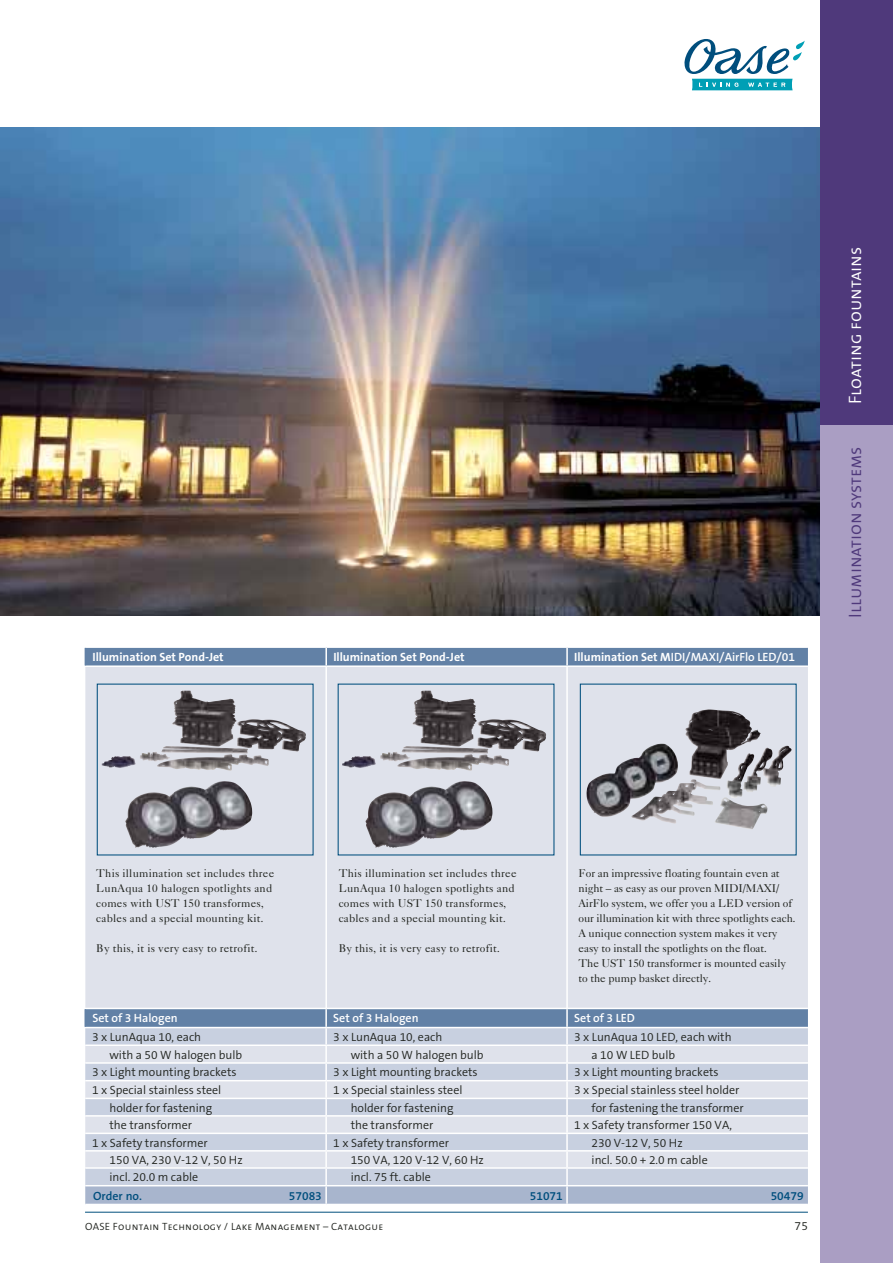
<style>
.page{position:relative;width:893px;height:1263px;background:#fff}
.page>*{position:absolute;margin:0;border:0;box-sizing:border-box;transform-origin:0 0}
.t1{font:18px "The Sans Semi Light Caps";color:#4f397b}
.t2{font:18px "The Sans Semi Light Caps";color:#fff}
.t3{font:300 12px "The Sans B Plus W4";color:#20231e}
.t4{font:600 12px "The Sans B Plus W6";color:#fff}
.t5{font:700 12px "The Sans B Plus W7";color:#fff}
.t6{font:600 12px "The Sans B Plus W6";color:#004e7d}
.t7{font:11.25px/15px "Caslon Five Forty";letter-spacing:.02em;color:#20231e}
.t8{font:11.25px/15px "Caslon Five Forty";letter-spacing:-.005em;color:#20231e}
.t9{font:10.5px "The Sans Semi Light Caps";letter-spacing:.025em;color:#20231e}
.s1{font-family:"The Sans B Plus W7";font-weight:700}
</style>
<div class="page">
<img style="left:0;top:128px;width:821px;height:487px">
<hr style="left:85px;top:1212px;width:723px;height:1px;background:#004e7d">
<svg style="left:685px;top:39px;width:120px;height:35px"></svg>
<div style="left:692px;top:79px;width:101px;height:11px;background:#009fb5"></div>
<svg style="left:699px;top:83px;width:39px;height:4px"></svg>
<svg style="left:748px;top:83px;width:37px;height:4px"></svg>
<div style="left:821px;top:0;width:72px;height:425px;background:#4f397b"></div>
<div style="left:821px;top:425px;width:72px;height:838px;background:#aa9ec3"></div>
<svg style="left:85px;top:667px;width:723px;height:341px;background:#ced1da"></svg>
<svg style="left:85px;top:647px;width:723px;height:19px;background:#6e8aac"></svg>
<hr style="left:325px;top:667px;width:2px;height:343px;background:#fff">
<hr style="left:566px;top:667px;width:2px;height:343px;background:#fff">
<img style="left:689px;top:734px;width:103px;height:58px">
<svg style="left:85px;top:1008px;width:723px;height:196px;background:#c8d0df"></svg>
<img style="left:254px;top:780px;width:1px;height:31px">
<img style="left:172px;top:691px;width:64px;height:36px">
<img style="left:494px;top:780px;width:1px;height:31px">
<img style="left:412px;top:691px;width:64px;height:36px">
<p class="t5" style="left:92px;top:651px;width:133px">Illumination Set Pond-Jet</p>
<p class="t5" style="left:333px;top:651px;width:133px">Illumination Set Pond-Jet</p>
<p class="t4" style="left:574px;top:651px;width:222px"><span class="s1">Illumination Set M</span>IDI/MAXI/AirFlo LED/01</p>
<p class="t2" style="left:844px;top:404px;width:159px;rotate:-90deg">Floating fountains</p>
<p class="t1" style="left:844px;top:618px;width:173px;rotate:-90deg">Illumination systems</p>
<p class="t7" style="left:96px;top:867px;width:179px">This illumination set includes three LunAqua 10 halogen spotlights and comes with UST 150 transformes, cables and a special mounting kit.</p>
<p class="t7" style="left:96px;top:942px;width:163px">By this, it is very easy to retrofit.</p>
<p class="t7" style="left:339px;top:867px;width:179px">This illumination set includes three LunAqua 10 halogen spotlights and comes with UST 150 transformes, cables and a special mounting kit.</p>
<p class="t7" style="left:339px;top:942px;width:163px">By this, it is very easy to retrofit.</p>
<p class="t8" style="left:578px;top:867px;width:219px">For an impressive floating fountain even at night – as easy as our proven MIDI/MAXI/ AirFlo system, we offer you a LED version of our illumination kit with three spotlights each.<br>A unique connection system makes it very easy to install the spotlights on the float.<br>The UST 150 transformer is mounted easily to the pump basket directly.</p>
<p class="t4" style="left:92px;top:1012px;width:87px">Set of 3 Halogen</p>
<p class="t4" style="left:333px;top:1012px;width:87px">Set of 3 Halogen</p>
<p class="t4" style="left:574px;top:1012px;width:62px">Set of 3 LED</p>
<p class="t3" style="left:92px;top:1031px;width:111px">3 x LunAqua 10, each</p>
<p class="t3" style="left:333px;top:1031px;width:111px">3 x LunAqua 10, each</p>
<p class="t3" style="left:574px;top:1031px;width:159px">3 x LunAqua 10 LED, each with</p>
<p class="t3" style="left:109px;top:1048px;width:134px">with a 50 W halogen bulb</p>
<p class="t3" style="left:351px;top:1048px;width:134px">with a 50 W halogen bulb</p>
<p class="t3" style="left:592px;top:1048px;width:85px">a 10 W LED bulb</p>
<p class="t3" style="left:92px;top:1066px;width:146px">3 x Light mounting brackets</p>
<p class="t3" style="left:333px;top:1066px;width:146px">3 x Light mounting brackets</p>
<p class="t3" style="left:574px;top:1066px;width:146px">3 x Light mounting brackets</p>
<p class="t3" style="left:92px;top:1084px;width:131px">1 x Special stainless steel</p>
<p class="t3" style="left:333px;top:1084px;width:131px">1 x Special stainless steel</p>
<p class="t3" style="left:574px;top:1084px;width:167px">3 x Special stainless steel holder</p>
<p class="t3" style="left:109px;top:1101px;width:104px">holder for fastening</p>
<p class="t3" style="left:351px;top:1101px;width:104px">holder for fastening</p>
<p class="t3" style="left:592px;top:1101px;width:154px">for fastening the transformer</p>
<p class="t3" style="left:109px;top:1119px;width:84px">the transformer</p>
<p class="t3" style="left:351px;top:1119px;width:84px">the transformer</p>
<p class="t3" style="left:574px;top:1119px;width:159px">1 x Safety transformer 150 VA,</p>
<p class="t3" style="left:92px;top:1136px;width:117px">1 x Safety transformer</p>
<p class="t3" style="left:333px;top:1136px;width:117px">1 x Safety transformer</p>
<p class="t3" style="left:592px;top:1136px;width:93px">230 V-12 V, 50 Hz</p>
<p class="t3" style="left:109px;top:1154px;width:135px">150 VA, 230 V-12 V, 50 Hz</p>
<p class="t3" style="left:351px;top:1154px;width:135px">150 VA, 120 V-12 V, 60 Hz</p>
<p class="t3" style="left:592px;top:1154px;width:118px">incl. 50.0 + 2.0 m cable</p>
<p class="t3" style="left:109px;top:1171px;width:90px">incl. 20.0 m cable</p>
<p class="t3" style="left:351px;top:1171px;width:82px">incl. 75 ft. cable</p>
<p class="t6" style="left:93px;top:1190px;width:51px">Order no.</p>
<p class="t6" style="left:289px;top:1190px;width:34px">57083</p>
<p class="t6" style="left:530px;top:1190px;width:34px">51071</p>
<p class="t6" style="left:771px;top:1190px;width:34px">50479</p>
<p class="t9" style="left:85px;top:1220px;width:300px">OASE Fountain Technology / Lake Management – Catalogue</p>
<p class="t3" style="left:794px;top:1220px;width:15px">75</p>
</div>
